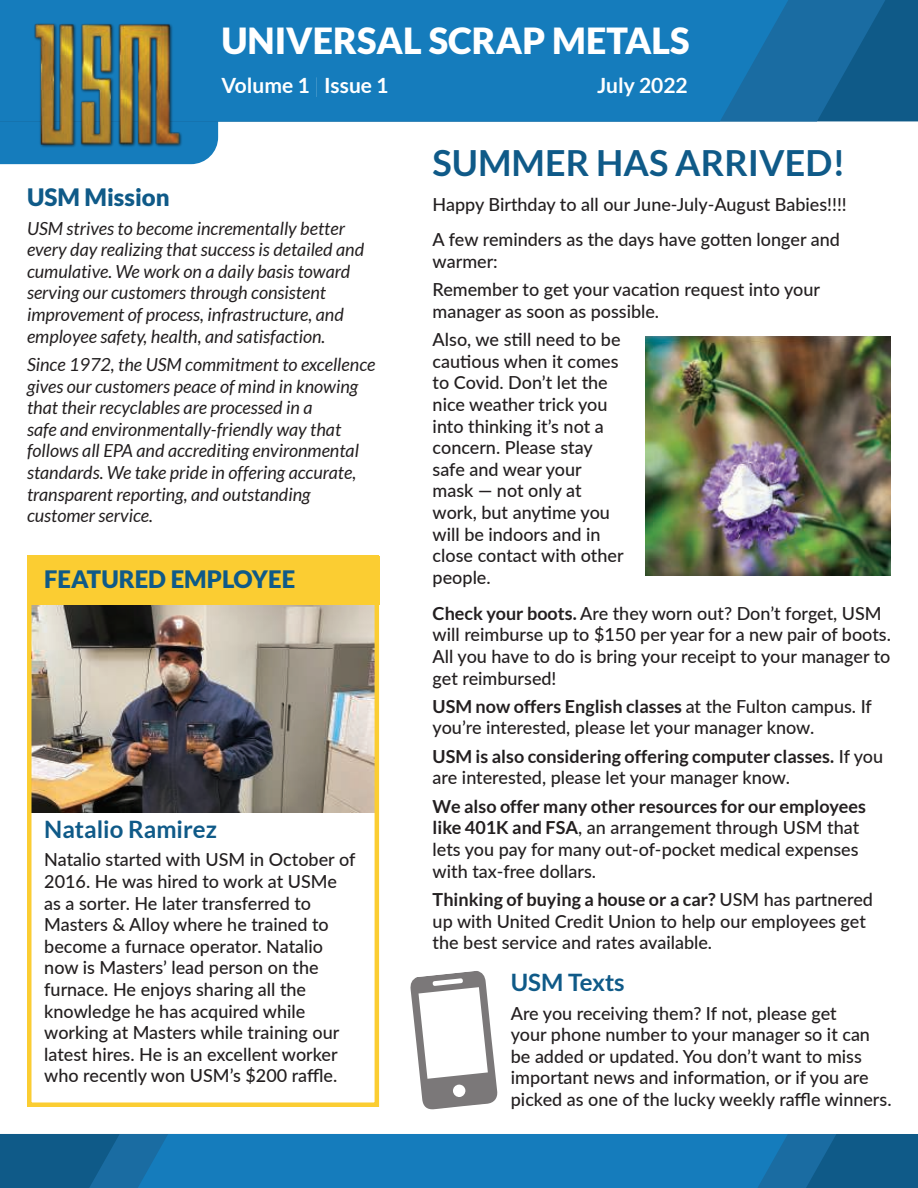
<style>
.page{position:relative;width:918px;height:1188px;background:#fff}
.page>*{position:absolute;margin:0;border:0;box-sizing:border-box;transform-origin:0 0}
.t1{font:900 36px "Lato";color:#fff}
.t2{font:700 36px "Lato";color:#0f5a88}
.t3{font:900 24px "Lato";color:#0f5a88}
.t4{font:700 24px "Lato";color:#0f5a88}
.t5{font:700 21px "Lato";color:#fff}
.t6{font:500 18px/21.6px "Lato";color:#231f20}
.t7{font:italic 18px/21.6px "Lato";color:#231f20}
.t8{font:700 18px/21.6px "Lato";color:#231f20}
.s1{font-weight:100}
.s2{font-weight:700}
.s3{font-weight:500}
</style>
<div class="page">
<div style="left:0;top:1134px;width:918px;height:54px;background:#0f5a88"></div>
<svg style="left:89px;top:1134px;width:747px;height:54px;background:#1578b6"></svg>
<img style="left:33px;top:605px;width:340px;height:207px">
<div style="left:27px;top:557px;width:352px;height:48px;background:#fbcd32"></div>
<div style="left:27px;top:555px;width:352px;height:552px;border:5px solid #fbcd32"></div>
<div style="left:0;top:121px;width:218px;height:43px;background:#157cbc"></div>
<div style="left:0;top:0;width:918px;height:121px;background:#0f5a88"></div>
<svg style="left:788px;top:0;width:97px;height:121px;fill:#1a6ca2"></svg>
<div style="left:0;top:0;width:788px;height:121px;background:#157cbc"></div>
<img style="left:30px;top:20px;width:154px;height:127px">
<img style="left:646px;top:336px;width:245px;height:240px">
<svg style="left:410px;top:971px;width:88px;height:139px"></svg>
<h1 class="t1" style="left:221px;top:27px;width:470px">UNIVERSAL SCRAP METALS</h1>
<p class="t5" style="left:221px;top:77px;width:169px">Volume 1 <span class="s1">|</span> Issue 1</p>
<p class="t5" style="left:597px;top:77px;width:92px">July 2022</p>
<h2 class="t3" style="left:27px;top:188px;width:144px">USM Mission</h2>
<p class="t7" style="left:27px;top:219px;width:339px">USM strives to become incrementally better every day realizing that success is detailed and cumulative. We work on a daily basis toward serving our customers through consistent improvement of process, infrastructure, and employee safety, health, and satisfaction.</p>
<p class="t7" style="left:27px;top:355px;width:350px">Since 1972, the USM commitment to excellence gives our customers peace of mind in knowing that their recyclables are processed in a<br>safe and environmentally-friendly way that follows all EPA and accrediting environmental standards. We take pride in offering accurate, transparent reporting, and outstanding customer service.</p>
<h2 class="t3" style="left:44px;top:570px;width:252px">FEATURED EMPLOYEE</h2>
<h2 class="t4" style="left:44px;top:820px;width:174px">Natalio Ramirez</h2>
<p class="t6" style="left:44px;top:850px;width:313px">Natalio started with USM in October of 2016. He was hired to work at USMe as a sorter. He later transferred to Masters &amp; Alloy where he trained to become a furnace operator. Natalio now is Masters’ lead person on the furnace. He enjoys sharing all the knowledge he has acquired while working at Masters while training our latest hires. He is an excellent worker who recently won USM’s $200 raffle.</p>
<h1 class="t2" style="left:433px;top:149px;width:414px">SUMMER HAS ARRIVED!</h1>
<p class="t6" style="left:433px;top:188px;width:416px;line-height:35.1px">Happy Birthday to all our June-July-August Babies!!!!<br>A few reminders as the days have gotten longer and</p>
<p class="t6" style="left:433px;top:248px;width:389px;line-height:28.3px">warmer:<br>Remember to get your vacation request into your</p>
<p class="t6" style="left:433px;top:298px;width:228px;line-height:28.3px">manager as soon as possible.<br>Also, we still need to be</p>
<p class="t6" style="left:433px;top:350px;width:192px">cautious when it comes to Covid. Don’t let the nice weather trick you into thinking it’s not a concern. Please stay safe and wear your mask — not only at work, but anytime you will be indoors and in close contact with other people.</p>
<p class="t6" style="left:433px;top:603px;width:460px"><span class="s2">Check your boots.</span> Are they worn out? Don’t forget, USM will reimburse up to $150 per year for a new pair of boots.<br>All you have to do is bring your receipt to your manager to get reimbursed!</p>
<p class="t6" style="left:433px;top:696px;width:441px"><span class="s2">USM now offers English classes</span> at the Fulton campus. If you’re interested, please let your manager know.</p>
<p class="t8" style="left:433px;top:747px;width:452px">USM is also considering offering computer classes. <span class="s3">If you are interested, please let your manager know.</span></p>
<p class="t6" style="left:433px;top:796px;width:435px"><span class="s2">We also offer many other resources for our employees like 401K and FSA</span>, an arrangement through USM that lets you pay for many out-of-pocket medical expenses with tax-free dollars.</p>
<p class="t6" style="left:433px;top:889px;width:442px"><span class="s2">Thinking of buying a house or a car?</span> USM has partnered up with United Credit Union to help our employees get the best service and rates available.</p>
<h2 class="t4" style="left:511px;top:973px;width:115px">USM Texts</h2>
<p class="t6" style="left:511px;top:1003px;width:382px">Are you receiving them? If not, please get<br>your phone number to your manager so it can be added or updated. You don’t want to miss important news and information, or if you are picked as one of the lucky weekly raffle winners.</p>
</div>
